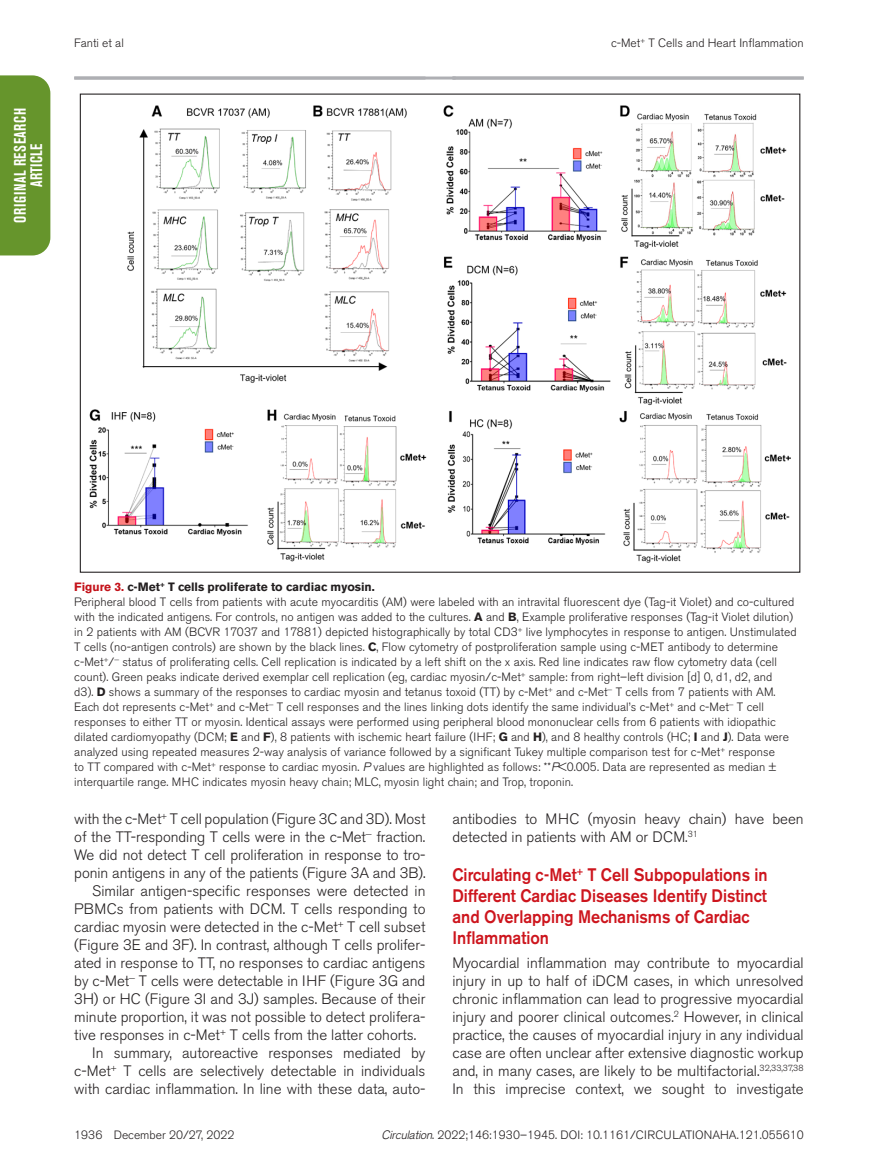
<style>
.page{position:relative;width:878px;height:1175px;background:#fff}
.page>*{position:absolute;margin:0;border:0;box-sizing:border-box;transform-origin:0 0}
.t1{font:500 18px/21px "Akzidenz Grotesk BE";color:#cd151d;scale:.9 1}
.t2{font:700 condensed 16.5px/16.5px "Akzidenz Grotesk BE";letter-spacing:.045em;color:#fff;text-align:center;scale:.9 1}
.t3{font:300 15px/18px "Akzidenz Grotesk BE";color:#231f20}
.t4{font:300 12px/15px "Akzidenz Grotesk BE";letter-spacing:.005em;color:#231f20}
.s1{font-weight:700;color:#c4121a}
.s2{font-weight:700}
.s3{font-family:"Akzidenz Grotesk";font-style:italic}
</style>
<div class="page">
<div style="left:0;top:75px;width:50px;height:180px;background:#66952c"></div>
<hr style="left:74px;top:76px;width:381px;height:4px;background:#b9babe">
<svg style="left:452px;top:76px;width:351px;height:4px"></svg>
<svg style="left:79px;top:93px;width:721px;height:480px"></svg>
<h2 class="t2" style="left:12px;top:223px;width:128px;rotate:-90deg">ORIGINAL RESEARCH<br>ARTICLE</h2>
<p class="t4" style="left:74px;top:36px;width:51px">Fanti et al</p>
<p class="t4" style="left:611px;top:36px;width:194px">c-Met<sup>+</sup> T Cells and Heart Inflammation</p>
<p class="t4" style="left:74px;top:579px;width:723px"><span class="s1">Figure 3.</span> <span class="s2">c-Met</span><sup>+</sup> <span class="s2">T cells proliferate to cardiac myosin.<br></span>Peripheral blood T cells from patients with acute myocarditis (AM) were labeled with an intravital fluorescent dye (Tag-it Violet) and co-cultured with the indicated antigens. For controls, no antigen was added to the cultures. <span class="s2">A</span> and <span class="s2">B</span>, Example proliferative responses (Tag-it Violet dilution) in 2 patients with AM (BCVR 17037 and 17881) depicted histographically by total CD3<sup>+</sup> live lymphocytes in response to antigen. Unstimulated T cells (no-antigen controls) are shown by the black lines. <span class="s2">C</span>, Flow cytometry of postproliferation sample using c-MET antibody to determine c-Met<sup>+</sup>/<sup>−</sup> status of proliferating cells. Cell replication is indicated by a left shift on the x axis. Red line indicates raw flow cytometry data (cell count). Green peaks indicate derived exemplar cell replication (eg, cardiac myosin/c-Met<sup>+</sup> sample: from right–left division [d] 0, d1, d2, and<br>d3). <span class="s2">D</span> shows a summary of the responses to cardiac myosin and tetanus toxoid (TT) by c-Met<sup>+</sup> and c-Met<sup>−</sup> T cells from 7 patients with AM.<br>Each dot represents c-Met<sup>+</sup> and c-Met<sup>−</sup> T cell responses and the lines linking dots identify the same individual’s c-Met<sup>+</sup> and c-Met<sup>−</sup> T cell responses to either TT or myosin. Identical assays were performed using peripheral blood mononuclear cells from 6 patients with idiopathic dilated cardiomyopathy (DCM; <span class="s2">E</span> and <span class="s2">F</span>), 8 patients with ischemic heart failure (IHF; <span class="s2">G</span> and <span class="s2">H</span>), and 8 healthy controls (HC; <span class="s2">I</span> and <span class="s2">J</span>). Data were analyzed using repeated measures 2-way analysis of variance followed by a significant Tukey multiple comparison test for c-Met<sup>+</sup> response<br>to TT compared with c-Met<sup>+</sup> response to cardiac myosin. <span class="s3">P</span> values are highlighted as follows: **<span class="s3">P</span>&lt;0.005. Data are represented as median ± interquartile range. MHC indicates myosin heavy chain; MLC, myosin light chain; and Trop, troponin.</p>
<p class="t3" style="left:74px;top:810px;width:353px">with the c-Met<sup>+</sup> T cell population (Figure 3C and 3D). Most</p>
<p class="t3" style="left:74px;top:828px;width:353px">of the TT-responding T cells were in the c-Met<sup>−</sup> fraction.</p>
<p class="t3" style="left:74px;top:846px;width:353px">We did not detect T cell proliferation in response to tro-</p>
<p class="t3" style="left:74px;top:864px;width:353px">ponin antigens in any of the patients (Figure 3A and 3B).</p>
<p class="t3" style="left:92px;top:882px;width:334px">Similar antigen-specific responses were detected in</p>
<p class="t3" style="left:74px;top:900px;width:353px">PBMCs from patients with DCM. T cells responding to</p>
<p class="t3" style="left:74px;top:918px;width:352px">cardiac myosin were detected in the c-Met<sup>+</sup> T cell subset</p>
<p class="t3" style="left:74px;top:936px;width:352px">(Figure 3E and 3F). In contrast, although T cells prolifer-</p>
<p class="t3" style="left:74px;top:954px;width:353px">ated in response to TT, no responses to cardiac antigens</p>
<p class="t3" style="left:74px;top:972px;width:352px">by c-Met<sup>−</sup> T cells were detectable in IHF (Figure 3G and</p>
<p class="t3" style="left:74px;top:990px;width:352px">3H) or HC (Figure 3I and 3J) samples. Because of their</p>
<p class="t3" style="left:74px;top:1008px;width:353px">minute proportion, it was not possible to detect prolifera-</p>
<p class="t3" style="left:74px;top:1026px;width:343px">tive responses in c-Met<sup>+</sup> T cells from the latter cohorts.</p>
<p class="t3" style="left:92px;top:1044px;width:335px">In summary, autoreactive responses mediated by</p>
<p class="t3" style="left:74px;top:1062px;width:353px">c-Met<sup>+</sup> T cells are selectively detectable in individuals</p>
<p class="t3" style="left:74px;top:1080px;width:352px">with cardiac inflammation. In line with these data, auto-</p>
<p class="t3" style="left:452px;top:810px;width:353px">antibodies to MHC (myosin heavy chain) have been detected in patients with AM or DCM.<sup>31</sup></p>
<h1 class="t1" style="left:452px;top:864px;width:352px">Circulating c-Met<sup>+</sup> T Cell Subpopulations in Different Cardiac Diseases Identify Distinct and Overlapping Mechanisms of Cardiac Inflammation</h1>
<p class="t3" style="left:452px;top:954px;width:353px;text-align:justify">Myocardial inflammation may contribute to myocardial injury in up to half of iDCM cases, in which unresolved chronic inflammation can lead to progressive myocardial injury and poorer clinical outcomes.<sup>2</sup> However, in clinical practice, the causes of myocardial injury in any individual case are often unclear after extensive diagnostic workup and, in many cases, are likely to be multifactorial.<sup>32,33,37,38<br></sup>In this imprecise context, we sought to investigate</p>
<p class="t4" style="left:74px;top:1127px;width:30px">1936</p>
<p class="t4" style="left:114px;top:1127px;width:122px">December 20/27, 2022</p>
<p class="t4" style="left:381px;top:1127px;width:423px"><span class="s3">Circulation</span>. 2022;146:1930–1945. DOI: 10.1161/CIRCULATIONAHA.121.055610</p>
</div>
